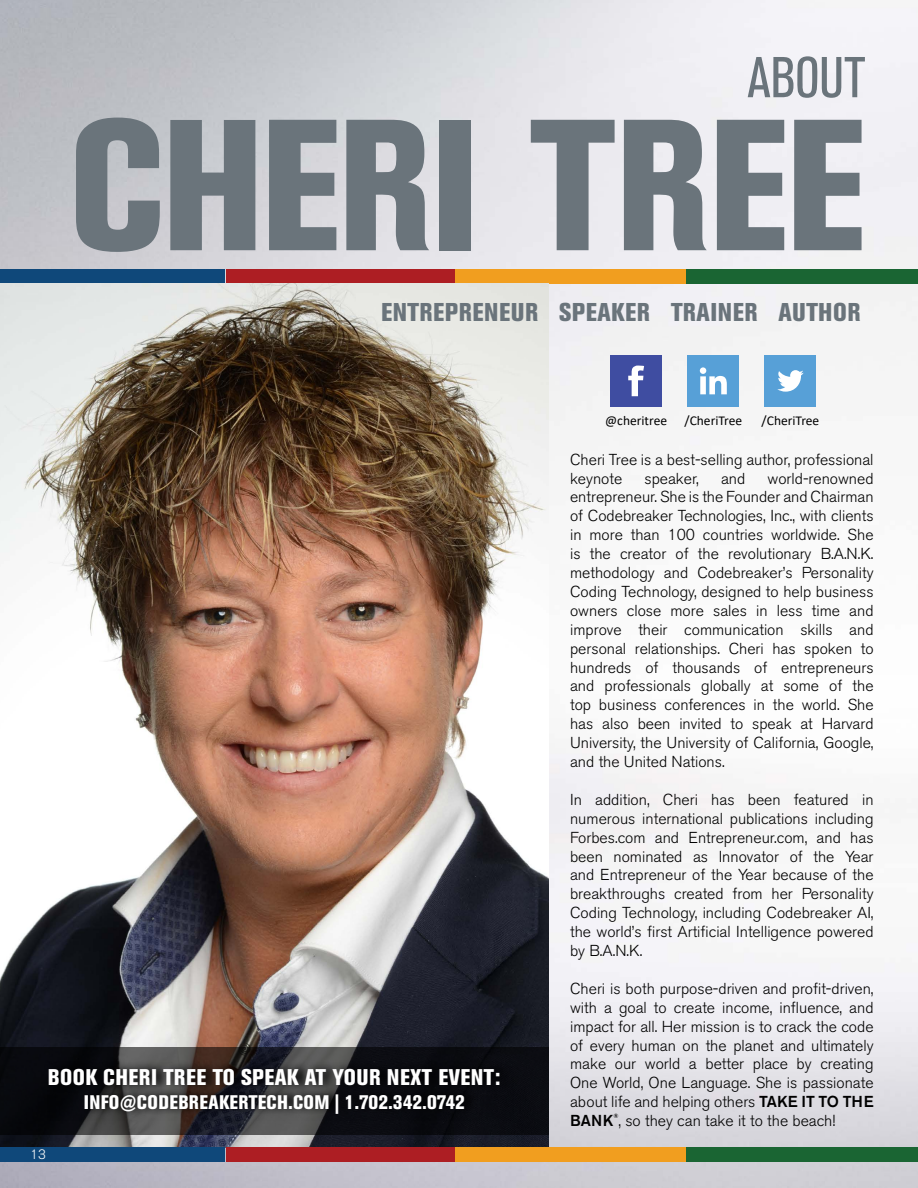
<style>
.page{position:relative;width:918px;height:1188px;background:#fff}
.page>*{position:absolute;margin:0;border:0;box-sizing:border-box;transform-origin:0 0}
.t1{font:800 condensed 184.5px "Akzidenz Grotesk BE";color:#6a747b}
.t2{font:condensed 57px "Akzidenz Grotesk BE";letter-spacing:-.005em;color:#6a747b}
.t3{font:800 condensed 25.5px "Akzidenz Grotesk BE";color:#6a747b}
.t4{font:800 condensed 22.5px "Akzidenz Grotesk BE";color:#fff}
.t5{font:800 condensed 19.5px "Akzidenz Grotesk BE";color:#fff}
.t6{font:300 15.75px/18.9px "Akzidenz Grotesk BE";color:#000;text-align:justify}
.t7{font:13.5px "Calibri";color:#000}
.t8{font:300 13.5px "Akzidenz Grotesk BE";color:#fff}
.t9{font:500 6.15px "Akzidenz Grotesk BE";color:#000}
.s1{font-weight:500}
</style>
<div class="page">
<img style="left:0;top:0;width:918px;height:1188px">
<hr style="left:917px;top:0;width:1px;height:880px;background:#7b5a79">
<div style="left:0;top:269px;width:225px;height:15px;background:#0f487a"></div>
<div style="left:226px;top:269px;width:231px;height:15px;background:#ad1e23"></div>
<div style="left:455px;top:269px;width:232px;height:15px;background:#f19e1f"></div>
<div style="left:687px;top:269px;width:231px;height:15px;background:#1a6533"></div>
<img style="left:0;top:284px;width:549px;height:864px">
<div style="left:0;top:1148px;width:225px;height:14px;background:#0f487a"></div>
<div style="left:226px;top:1148px;width:231px;height:14px;background:#ad1e23"></div>
<div style="left:455px;top:1148px;width:232px;height:14px;background:#f19e1f"></div>
<div style="left:687px;top:1148px;width:231px;height:14px;background:#1a6533"></div>
<svg style="left:0;top:1048px;width:549px;height:87px;background:#1d1d20"></svg>
<svg style="left:48px;top:1061px;width:466px;height:60px;background:#1c1c1e"></svg>
<div style="left:610px;top:355px;width:52px;height:52px;background:#3f4da1"></div>
<svg style="left:628px;top:366px;width:16px;height:30px"></svg>
<div style="left:687px;top:355px;width:52px;height:52px;background:#57a0d7"></div>
<svg style="left:700px;top:367px;width:27px;height:27px"></svg>
<div style="left:765px;top:355px;width:51px;height:52px;background:#57a0d7"></div>
<svg style="left:777px;top:370px;width:27px;height:22px"></svg>
<h2 class="t2" style="left:748px;top:46px;width:119px">ABOUT</h2>
<h1 class="t1" style="left:69px;top:79px;width:80px">CHERI</h1>
<h1 class="t1" style="left:528px;top:79px;width:84px">TREE</h1>
<h3 class="t3" style="left:381px;top:297px;width:14px">ENTREPRENEUR</h3>
<h3 class="t3" style="left:559px;top:297px;width:14px">SPEAKER</h3>
<h3 class="t3" style="left:671px;top:297px;width:14px">TRAINER</h3>
<h3 class="t3" style="left:778px;top:297px;width:15px">AUTHOR</h3>
<h3 class="t4" style="left:48px;top:1064px;width:14px">BOOK</h3>
<h3 class="t4" style="left:103px;top:1064px;width:12px">CHERI</h3>
<h3 class="t4" style="left:163px;top:1064px;width:12px">TREE</h3>
<h3 class="t4" style="left:212px;top:1064px;width:42px">TO SPEAK</h3>
<h3 class="t4" style="left:305px;top:1064px;width:41px">AT YOUR</h3>
<h3 class="t4" style="left:387px;top:1064px;width:13px">NEXT</h3>
<h3 class="t4" style="left:438px;top:1064px;width:12px">EVENT</h3>
<h3 class="t4" style="left:494px;top:1064px;width:8px">:</h3>
<p class="t5" style="left:84px;top:1091px;width:10px">INFO</p>
<p class="t5" style="left:120px;top:1091px;width:29px">@CODEBREAKERTECH</p>
<p class="t5" style="left:288px;top:1091px;width:18px">.COM</p>
<p class="t5" style="left:335px;top:1091px;width:132px">| 1.702.342.0742</p>
<p class="t8" style="left:30px;top:1147px;width:17px">13</p>
<p class="t7" style="left:605px;top:411px;width:63px">@cheritree</p>
<p class="t7" style="left:684px;top:411px;width:59px">/CheriTree</p>
<p class="t7" style="left:762px;top:411px;width:59px">/CheriTree</p>
<p class="t6" style="left:570px;top:450px;width:305px">Cheri Tree is a best-selling author, professional keynote</p>
<p class="t6" style="left:570px;top:469px;width:305px;text-indent:197px">world-renowned entrepreneur. She is the Founder and Chairman of Codebreaker Technologies, Inc., with clients in more than 100 countries worldwide. She is the creator of the revolutionary B.A.N.K. methodology and Codebreaker’s Personality Coding Technology, designed to help business owners close more sales in less time and improve their communication skills and personal relationships. Cheri has spoken to hundreds of thousands of entrepreneurs and professionals globally at some of the top business conferences in the world. She has also been invited to speak at Harvard University, the University of California, Google, and the United Nations.</p>
<p class="t6" style="left:570px;top:790px;width:305px">In addition, Cheri has been featured in numerous international publications including Forbes.com and Entrepreneur.com, and has been nominated as Innovator of the Year and Entrepreneur of the Year because of the breakthroughs created from her Personality Coding Technology, including Codebreaker AI, the world’s first Artificial Intelligence powered by B.A.N.K.</p>
<p class="t6" style="left:570px;top:979px;width:305px">Cheri is both purpose-driven and profit-driven, with a goal to create income, influence, and impact for all. Her mission is to crack the code of every human on the planet and ultimately make our world a better place by creating One World, One Language. She is passionate about life and helping others <span class="s1">TAKE</span></p>
<p class="t6" style="left:644px;top:469px;width:56px">speaker,</p>
<p class="t6" style="left:721px;top:469px;width:26px">and</p>
<p class="t6" style="left:570px;top:1093px;width:284px;text-indent:231px"><span class="s1">IT TO THE<br>BANK</span> , so they can take it to the beach!</p>
<p class="t9" style="left:613px;top:1112px;width:7px">®</p>
</div>
